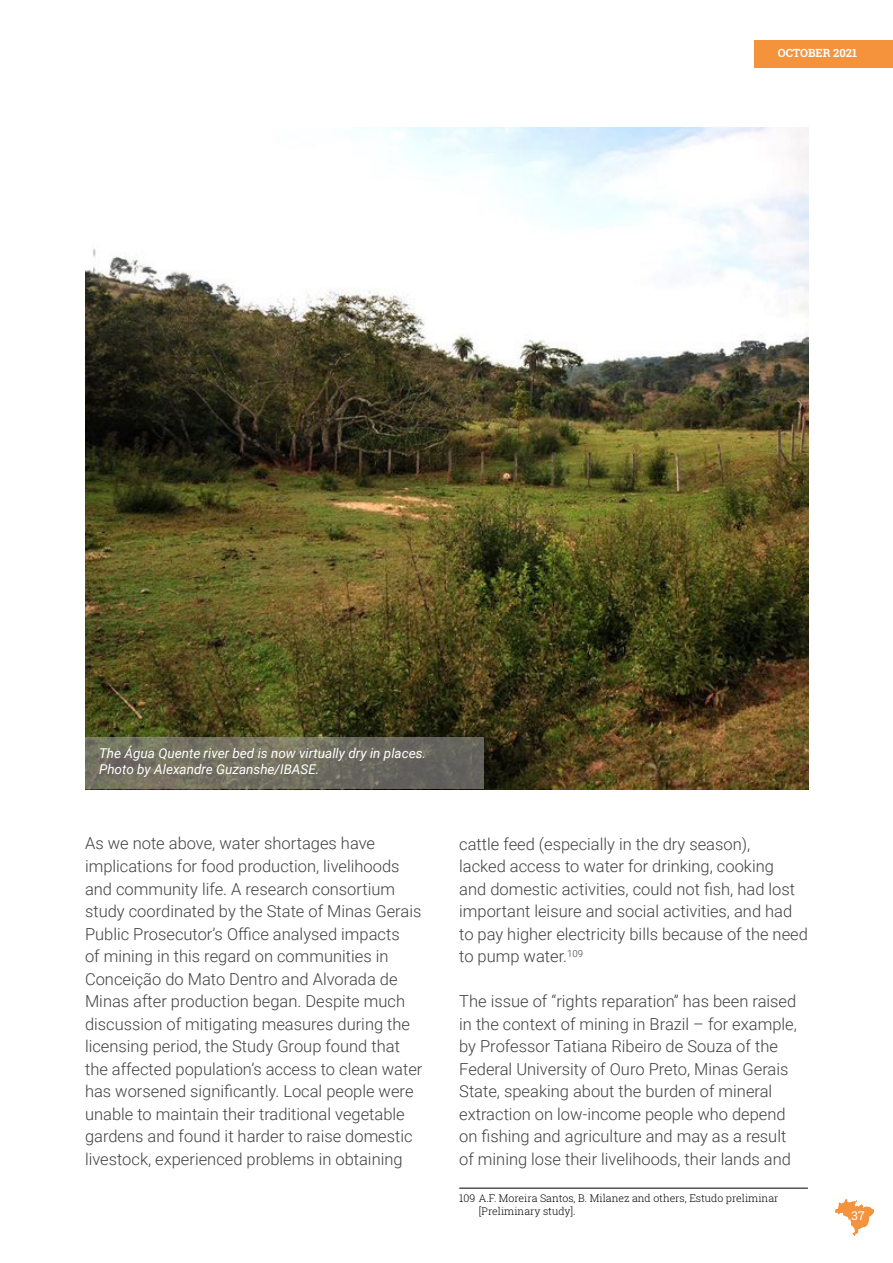
<style>
.page{position:relative;width:893px;height:1263px;background:#fff}
.page>*{position:absolute;margin:0;border:0;box-sizing:border-box;transform-origin:0 0}
.t1{font:300 16.5px/22.5px "Roboto";color:#414042}
.t2{font:italic 13.5px/16.5px "Roboto";color:#fff}
.t3{font:12px "Roboto Slab";color:#fff}
.t4{font:700 11.25px "Roboto Slab";color:#fff}
.t5{font:300 10.5px/13.5px "Roboto Slab";color:#000}
</style>
<div class="page">
<svg style="left:835px;top:1199px;width:40px;height:37px"></svg>
<div style="left:754px;top:40px;width:139px;height:28px;background:#f5923c"></div>
<img style="left:85px;top:128px;width:723px;height:661px">
<svg style="left:86px;top:737px;width:398px;height:51px;background:#706d60"></svg>
<hr style="left:459px;top:1188px;width:349px;height:1px;background:#000">
<p class="t2" style="left:99px;top:744px;width:328px">The Água Quente river bed is now virtually dry in places.<br>Photo by Alexandre Guzanshe/IBASE.</p>
<p class="t4" style="left:778px;top:46px;width:81px">OCTOBER 2021</p>
<p class="t1" style="left:85px;top:832px;width:339px">As we note above, water shortages have implications for food production, livelihoods and community life. A research consortium study coordinated by the State of Minas Gerais Public Prosecutor’s Office analysed impacts<br>of mining in this regard on communities in Conceição do Mato Dentro and Alvorada de Minas after production began. Despite much discussion of mitigating measures during the licensing period, the Study Group found that the affected population’s access to clean water has worsened significantly. Local people were unable to maintain their traditional vegetable gardens and found it harder to raise domestic livestock, experienced problems in obtaining</p>
<p class="t1" style="left:459px;top:832px;width:350px">cattle feed (especially in the dry season),<br>lacked access to water for drinking, cooking<br>and domestic activities, could not fish, had lost important leisure and social activities, and had to pay higher electricity bills because of the need to pump water.<sup>109</sup></p>
<p class="t1" style="left:459px;top:989px;width:339px">The issue of “rights reparation” has been raised in the context of mining in Brazil – for example, by Professor Tatiana Ribeiro de Souza of the Federal University of Ouro Preto, Minas Gerais State, speaking about the burden of mineral extraction on low-income people who depend on fishing and agriculture and may as a result of mining lose their livelihoods, their lands and</p>
<p class="t5" style="left:479px;top:1191px;width:301px;text-indent:-19px">109 A.F. Moreira Santos, B. Milanez and others, Estudo preliminar [Preliminary study].</p>
<p class="t3" style="left:852px;top:1207px;width:15px">37</p>
</div>
